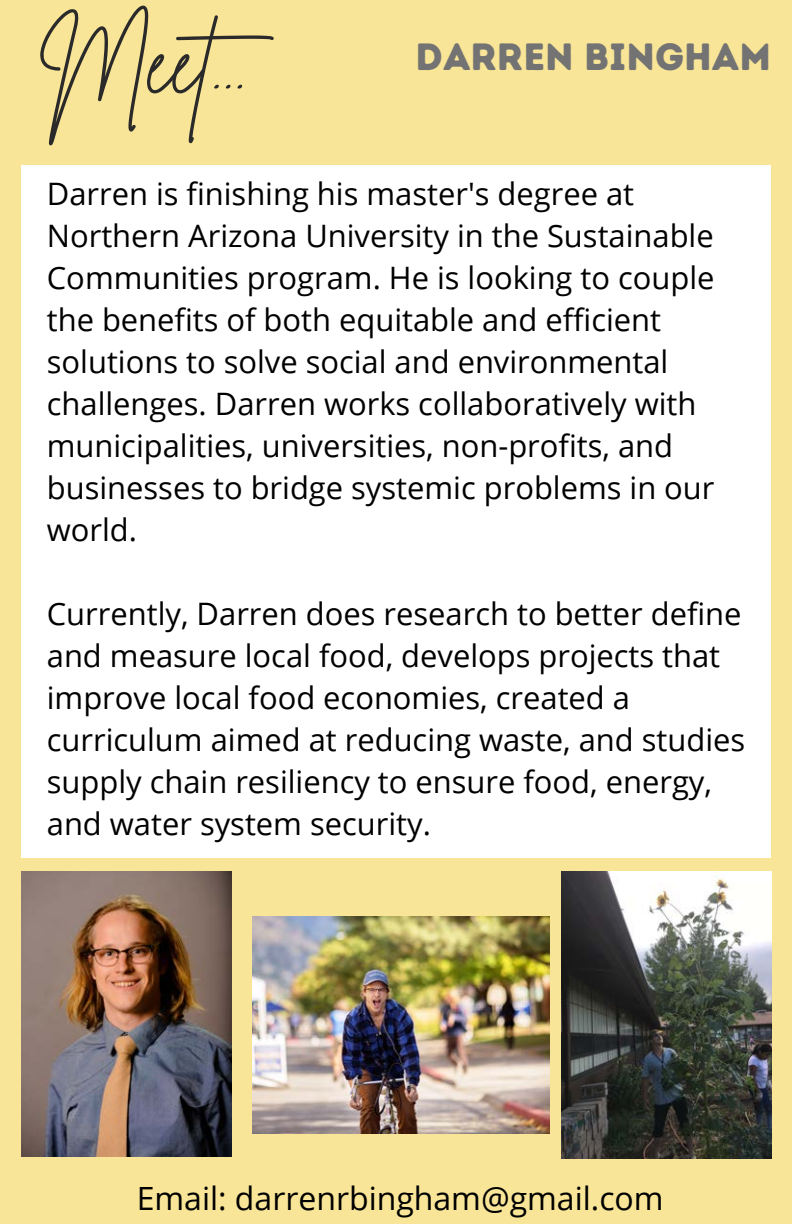
<style>
.page{position:relative;width:792px;height:1224px;background:#f8e597}
.page>*{position:absolute;margin:0;border:0;box-sizing:border-box;transform-origin:0 0}
.t1{font:87px "Brittany Signature";color:#2a2a2a}
.t2{font:38px "Intro Rust Base";color:#737373}
.t3{font:32px "Open Sans";color:#000}
.t4{font:31px/42px "Open Sans";color:#000}
</style>
<div class="page">
<img style="left:21px;top:872px;width:210px;height:285px">
<img style="left:562px;top:872px;width:210px;height:286px">
<div style="left:21px;top:165px;width:750px;height:693px;background:#fff"></div>
<img style="left:252px;top:916px;width:297px;height:218px">
<h1 class="t1" style="left:39px;top:6px;width:260px">Meet...</h1>
<p class="t2" style="left:415px;top:34px;width:357px">DARREN BINGHAM</p>
<p class="t4" style="left:47px;top:171px;width:669px">Darren is finishing his master's degree at Northern Arizona University in the Sustainable Communities program. He is looking to couple the benefits of both equitable and efficient solutions to solve social and environmental challenges. Darren works collaboratively with municipalities, universities, non-profits, and businesses to bridge systemic problems in our world.</p>
<p class="t4" style="left:47px;top:591px;width:700px">Currently, Darren does research to better define and measure local food, develops projects that improve local food economies, created a curriculum aimed at reducing waste, and studies supply chain resiliency to ensure food, energy, and water system security.</p>
<p class="t3" style="left:137px;top:1176px;width:528px">Email: darrenrbingham@gmail.com</p>
</div>
